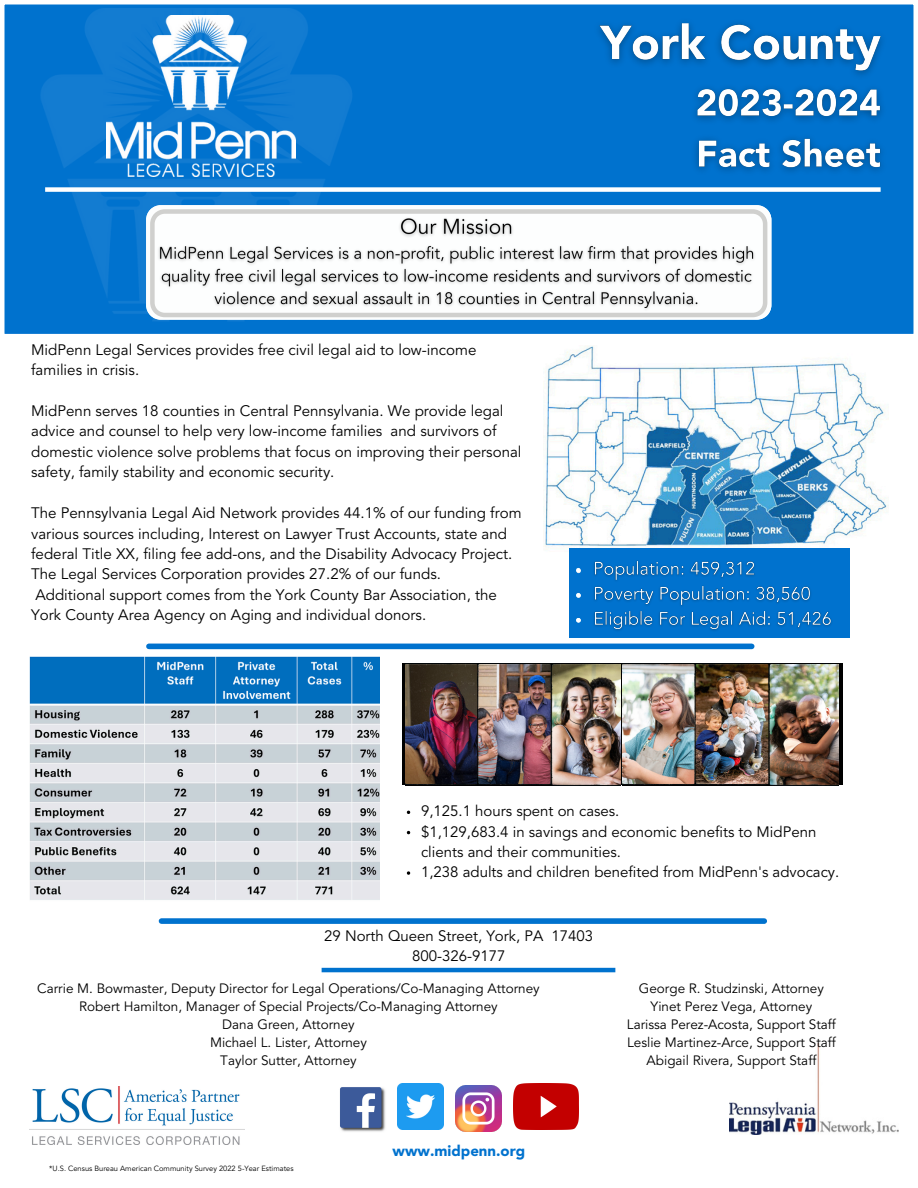
<style>
.page{position:relative;width:918px;height:1188px;background:#fff}
.page>*{position:absolute;margin:0;border:0;box-sizing:border-box;transform-origin:0 0}
.t1{font:15.15px/20.4px "Avenir LT Std";color:#000}
.t2{font:15px/20.2px "Avenir LT Std";color:#000}
.t3{font:900 15px "Avenir LT Std";color:#0072ce}
.t4{font:13.5px/18px "Avenir LT Std";color:#000;text-align:center}
.t5{font:7.5px "Avenir LT Std";color:#000}
</style>
<div class="page">
<div style="left:4px;top:4px;width:910px;height:330px;background:#0072ce"></div>
<img style="left:4px;top:8px;width:511px;height:321px">
<img style="left:106px;top:15px;width:189px;height:161px">
<svg style="left:146px;top:205px;width:625px;height:115px"></svg>
<svg style="left:150px;top:209px;width:617px;height:108px;background:#d6d6d4"></svg>
<div style="left:45px;top:187px;width:836px;height:5px;background:#fff"></div>
<img style="left:544px;top:346px;width:345px;height:208px">
<div style="left:570px;top:549px;width:280px;height:89px;background:#0072ce"></div>
<img style="left:570px;top:560px;width:268px;height:104px">
<div style="left:149px;top:644px;width:603px;height:5px;background:#0072ce"></div>
<div style="left:403px;top:664px;width:440px;height:121px;background:linear-gradient(to bottom,#000,#000)"></div>
<img style="left:405px;top:664px;width:216px;height:121px">
<img style="left:623px;top:664px;width:215px;height:121px">
<div style="left:162px;top:918px;width:602px;height:6px;background:#0072ce"></div>
<hr style="left:322px;top:968px;width:293px;height:4px;background:#0072ce">
<img style="left:30px;top:1086px;width:215px;height:59px">
<img style="left:456px;top:1085px;width:46px;height:47px">
<img style="left:340px;top:1087px;width:46px;height:45px">
<img style="left:398px;top:1084px;width:45px;height:45px">
<img style="left:513px;top:1084px;width:65px;height:45px">
<img style="left:730px;top:1043px;width:169px;height:91px">
<img style="left:30px;top:656px;width:350px;height:244px">
<img style="left:586px;top:12px;width:310px;height:171px">
<img style="left:153px;top:212px;width:607px;height:103px">
<svg style="left:407px;top:871px;width:3px;height:4px"></svg>
<p class="t1" style="left:31px;top:341px;width:447px">MidPenn Legal Services provides free civil legal aid to low-income families in crisis.</p>
<p class="t1" style="left:31px;top:402px;width:492px">MidPenn serves 18 counties in Central Pennsylvania. We provide legal advice and counsel to help very low-income families and survivors of domestic violence solve problems that focus on improving their personal safety, family stability and economic security.</p>
<p class="t1" style="left:31px;top:504px;width:492px">The Pennsylvania Legal Aid Network provides 44.1% of our funding from various sources including, Interest on Lawyer Trust Accounts, state and federal Title XX, filing fee add-ons, and the Disability Advocacy Project.<br>The Legal Services Corporation provides 27.2% of our funds.<br>Additional support comes from the York County Bar Association, the York County Area Agency on Aging and individual donors.</p>
<p class="t2" style="left:421px;top:802px;width:200px">9,125.1 hours spent on cases.</p>
<p class="t2" style="left:421px;top:823px;width:397px">$1,129,683.4 in savings and economic benefits to MidPenn clients and their communities.</p>
<p class="t2" style="left:421px;top:863px;width:420px">1,238 adults and children benefited from MidPenn's advocacy.</p>
<p class="t2" style="left:324px;top:927px;width:271px;text-align:center">29 North Queen Street, York, PA 17403<br>800-326-9177</p>
<p class="t4" style="left:37px;top:981px;width:504px">Carrie M. Bowmaster, Deputy Director for Legal Operations/Co-Managing Attorney Robert Hamilton, Manager of Special Projects/Co-Managing Attorney<br>Dana Green, Attorney<br>Michael L. Lister, Attorney<br>Taylor Sutter, Attorney</p>
<p class="t4" style="left:627px;top:981px;width:210px">George R. Studzinski, Attorney Yinet Perez Vega, Attorney<br>Larissa Perez-Acosta, Support Staff Leslie Martinez-Arce, Support Staff Abigail Rivera, Support Staff</p>
<p class="t5" style="left:49px;top:1166px;width:246px">*U.S. Census Bureau American Community Survey 2022 5-Year Estimates</p>
<p class="t3" style="left:393px;top:1144px;width:134px">www.midpenn.org</p>
</div>
